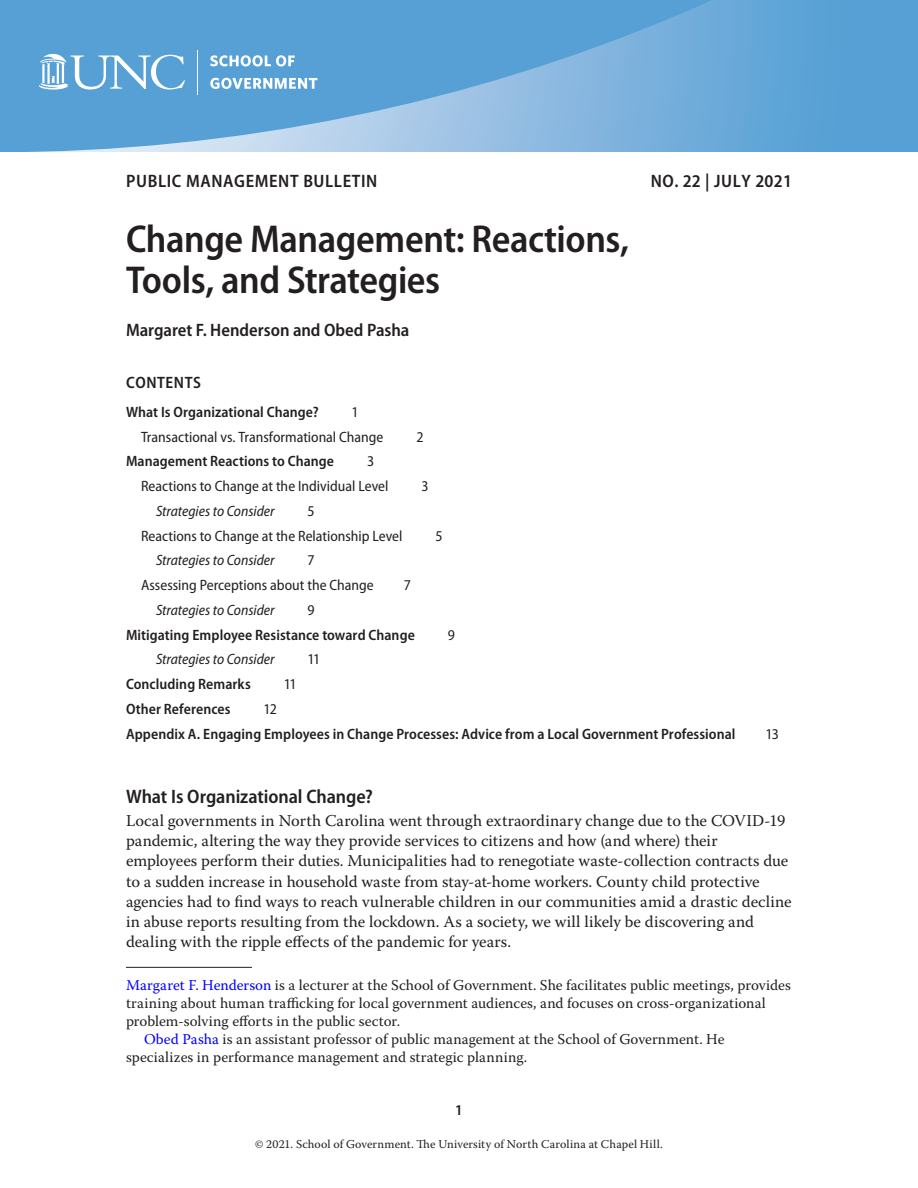
<style>
.page{position:relative;width:918px;height:1188px;background:#fff}
.page>*{position:absolute;margin:0;border:0;box-sizing:border-box;transform-origin:0 0}
._00_Bulletin_Title{font:600 semi-condensed 39px/40.5px "Myriad Pro";letter-spacing:-.01em;color:#231f20}
._00_A_head_1-line{font:600 semi-condensed 19.5px "Myriad Pro";letter-spacing:-.005em;color:#231f20}
._00_Bulletin_Series{font:600 semi-condensed 18px "Myriad Pro";letter-spacing:.035em;color:#231f20}
._00_Bulletin_Author{font:600 semi-condensed 18px "Myriad Pro";color:#231f20}
._01_BT__no_indent{font:16.5px/20.2px "Warnock Pro";color:#231f20}
._00_ToC_Title{font:600 semi-condensed 16.5px "Myriad Pro";letter-spacing:.035em;color:#231f20}
._01_FN_author{font:15px/18px "Warnock Pro";letter-spacing:.005em;color:#231f20}
.t1{font:600 semi-condensed 15px "Myriad Pro";letter-spacing:.005em;color:#231f20}
.t2{font:semi-condensed 15px "Myriad Pro";color:#231f20}
._01_FN{font:15px/18px "Warnock Pro";letter-spacing:.005em;color:#231f20}
.t3{font:italic semi-condensed 15px "Myriad Pro";color:#231f20}
.t4{font:12px "Warnock Pro";letter-spacing:.01em;color:#231f20}
.s1{color:#00f}
</style>
<div class="page">
<div style="left:0;top:0;width:918px;height:151px;background:#56a0d5"></div>
<svg style="left:52px;top:0;width:717px;height:151px"></svg>
<svg style="left:210px;top:55px;width:85px;height:11px"></svg>
<svg style="left:210px;top:78px;width:108px;height:11px"></svg>
<hr style="left:197px;top:50px;width:1px;height:44px;background:#fff">
<svg style="left:39px;top:54px;width:146px;height:36px"></svg>
<hr style="left:126px;top:967px;width:126px;height:1px;background:#231f20">
<p class="_00_Bulletin_Series" style="left:126px;top:169px;width:253px">PUBLIC MANAGEMENT BULLETIN</p>
<p class="_00_Bulletin_Series" style="left:651px;top:169px;width:143px">NO. 22 | JULY 2021</p>
<p class="_00_Bulletin_Title" style="left:126px;top:218px;width:505px">Change Management: Reactions,<br>Tools, and Strategies</p>
<p class="_00_Bulletin_Author" style="left:126px;top:319px;width:285px">Margaret F. Henderson and Obed Pasha</p>
<p class="_00_ToC_Title" style="left:126px;top:372px;width:76px">CONTENTS</p>
<p class="t1" style="left:126px;top:402px;width:194px">What Is Organizational Change?</p>
<p class="t2" style="left:352px;top:403px;width:9px">1</p>
<p class="t2" style="left:141px;top:427px;width:244px">Transactional vs. Transformational Change</p>
<p class="t2" style="left:416px;top:427px;width:9px">2</p>
<p class="t1" style="left:126px;top:452px;width:210px">Management Reactions to Change</p>
<p class="t2" style="left:367px;top:452px;width:9px">3</p>
<p class="t2" style="left:141px;top:477px;width:249px">Reactions to Change at the Individual Level</p>
<p class="t2" style="left:421px;top:477px;width:9px">3</p>
<p class="t3" style="left:156px;top:502px;width:120px">Strategies to Consider</p>
<p class="t2" style="left:307px;top:502px;width:9px">5</p>
<p class="t2" style="left:141px;top:526px;width:263px">Reactions to Change at the Relationship Level</p>
<p class="t2" style="left:435px;top:526px;width:9px">5</p>
<p class="t3" style="left:156px;top:551px;width:120px">Strategies to Consider</p>
<p class="t2" style="left:307px;top:551px;width:9px">7</p>
<p class="t2" style="left:141px;top:576px;width:234px">Assessing Perceptions about the Change</p>
<p class="t2" style="left:404px;top:576px;width:9px">7</p>
<p class="t3" style="left:156px;top:601px;width:120px">Strategies to Consider</p>
<p class="t2" style="left:307px;top:601px;width:9px">9</p>
<p class="t1" style="left:126px;top:625px;width:290px">Mitigating Employee Resistance toward Change</p>
<p class="t2" style="left:448px;top:625px;width:9px">9</p>
<p class="t3" style="left:156px;top:650px;width:120px">Strategies to Consider</p>
<p class="t2" style="left:307px;top:650px;width:14px">11</p>
<p class="t1" style="left:126px;top:675px;width:126px">Concluding Remarks</p>
<p class="t2" style="left:284px;top:675px;width:14px">11</p>
<p class="t1" style="left:126px;top:699px;width:106px">Other References</p>
<p class="t2" style="left:263px;top:700px;width:15px">12</p>
<p class="t1" style="left:126px;top:724px;width:611px">Appendix A. Engaging Employees in Change Processes: Advice from a Local Government Professional</p>
<p class="t2" style="left:766px;top:724px;width:15px">13</p>
<p class="_00_A_head_1-line" style="left:126px;top:785px;width:248px">What Is Organizational Change?</p>
<p class="_01_BT__no_indent" style="left:126px;top:810px;width:667px">Local governments in North Carolina went through extraordinary change due to the COVID-19 pandemic, altering the way they provide services to citizens and how (and where) their employees perform their duties. Municipalities had to renegotiate waste-collection contracts due to a sudden increase in household waste from stay-at-home workers. County child protective agencies had to find ways to reach vulnerable children in our communities amid a drastic decline in abuse reports resulting from the lockdown. As a society, we will likely be discovering and dealing with the ripple effects of the pandemic for years.</p>
<p class="_01_FN_author" style="left:126px;top:976px;width:666px"><span class="s1">Margaret F. Henderson</span> is a lecturer at the School of Government. She facilitates public meetings, provides training about human trafficking for local government audiences, and focuses on cross-organizational problem-solving efforts in the public sector.</p>
<p class="_01_FN" style="left:126px;top:1030px;width:600px;text-indent:18px"><span class="s1">Obed Pasha</span> is an assistant professor of public management at the School of Government. He specializes in performance management and strategic planning.</p>
<p class="t1" style="left:455px;top:1100px;width:9px">1</p>
<p class="t4" style="left:255px;top:1137px;width:409px">© 2021. School of Government. The University of North Carolina at Chapel Hill.</p>
</div>
